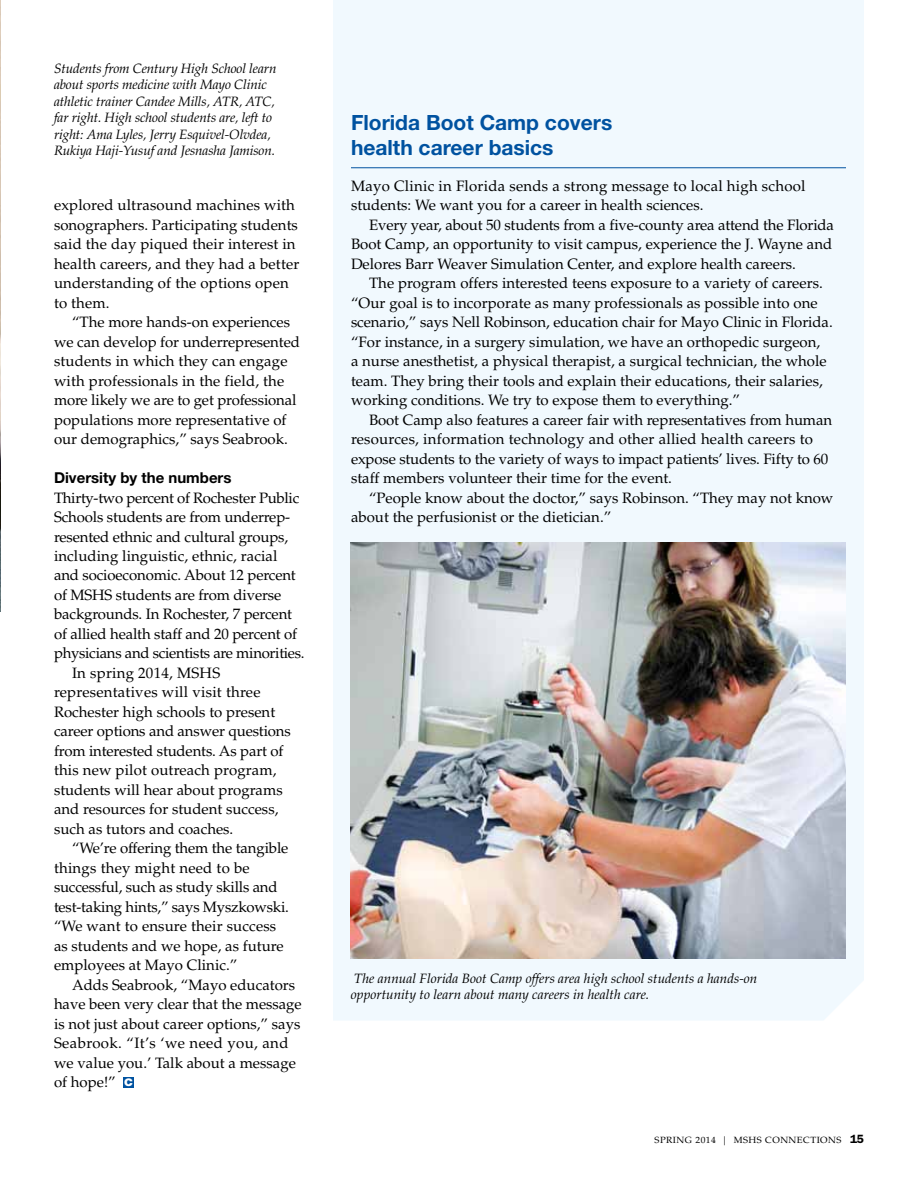
<style>
.page{position:relative;width:918px;height:1188px;background:#fff}
.page>*{position:absolute;margin:0;border:0;box-sizing:border-box;transform-origin:0 0}
.t1{font:700 21px/25.2px "Helvetica Neue LT Std";color:#0052a0}
.t2{font:15px/19.5px "Palatino LT Std";color:#000}
.t3{font:15px "Palatino LT Std";letter-spacing:-.02em;color:#000}
.t4{font:15px "Palatino LT Std";letter-spacing:.025em;color:#000}
.t5{font:700 15px "Helvetica Neue LT Std";color:#000}
.t6{font:italic 13.5px/16.5px "Palatino LT Std";letter-spacing:-.01em;color:#000}
.t7{font:9px "Palatino LT Std";letter-spacing:.05em;color:#000;scale:1.05 1}
.s1{font-family:"Helvetica Neue LT Std";font-weight:900;font-size:10.5px;color:#fff}
.s2{font-family:"ITC Franklin Gothic Std";font-weight:600;font-size:12px}
</style>
<div class="page">
<img style="left:0;top:0;width:1px;height:612px">
<div style="left:123px;top:1077px;width:11px;height:11px;background:#0052a0"></div>
<div style="left:333px;top:0;width:531px;height:1020px;background:#f1f9fe"></div>
<hr style="left:351px;top:167px;width:495px;height:1px;background:#0052a0">
<img style="left:351px;top:543px;width:495px;height:415px">
<p class="t6" style="left:54px;top:60px;width:224px">Students from Century High School learn about sports medicine with Mayo Clinic athletic trainer Candee Mills, ATR, ATC, far right. High school students are, left to right: Ama Lyles, Jerry Esquivel-Olvdea, Rukiya Haji-Yusuf and Jesnasha Jamison.</p>
<p class="t2" style="left:54px;top:195px;width:247px">explored ultrasound machines with sonographers. Participating students said the day piqued their interest in health careers, and they had a better understanding of the options open to them.</p>
<p class="t2" style="left:54px;top:312px;width:247px;text-indent:18px">“The more hands-on experiences we can develop for underrepresented students in which they can engage with professionals in the field, the more likely we are to get professional populations more representative of our demographics,” says Seabrook.</p>
<p class="t5" style="left:54px;top:468px;width:179px">Diversity by the numbers</p>
<p class="t3" style="left:54px;top:489px;width:247px">Thirty-two percent of Rochester Public</p>
<p class="t2" style="left:54px;top:507px;width:238px">Schools students are from underrep-</p>
<p class="t2" style="left:54px;top:527px;width:236px">resented ethnic and cultural groups,</p>
<p class="t2" style="left:54px;top:546px;width:225px">including linguistic, ethnic, racial</p>
<p class="t2" style="left:54px;top:566px;width:243px">and socioeconomic. About 12 percent</p>
<p class="t2" style="left:54px;top:585px;width:229px">of MSHS students are from diverse</p>
<p class="t2" style="left:54px;top:605px;width:240px">backgrounds. In Rochester, 7 percent</p>
<p class="t2" style="left:54px;top:624px;width:245px">of allied health staff and 20 percent of</p>
<p class="t3" style="left:54px;top:645px;width:252px">physicians and scientists are minorities.</p>
<p class="t2" style="left:72px;top:663px;width:150px">In spring 2014, MSHS</p>
<p class="t2" style="left:54px;top:683px;width:208px">representatives will visit three</p>
<p class="t2" style="left:54px;top:702px;width:223px">Rochester high schools to present</p>
<p class="t2" style="left:54px;top:722px;width:238px">career options and answer questions</p>
<p class="t2" style="left:54px;top:741px;width:231px">from interested students. As part of</p>
<p class="t2" style="left:54px;top:761px;width:224px">this new pilot outreach program,</p>
<p class="t2" style="left:54px;top:780px;width:230px">students will hear about programs</p>
<p class="t2" style="left:54px;top:800px;width:226px">and resources for student success,</p>
<p class="t2" style="left:54px;top:819px;width:181px">such as tutors and coaches.</p>
<p class="t2" style="left:72px;top:839px;width:218px">“We’re offering them the tangible</p>
<p class="t2" style="left:54px;top:858px;width:197px">things they might need to be</p>
<p class="t2" style="left:54px;top:878px;width:225px">successful, such as study skills and</p>
<p class="t2" style="left:54px;top:897px;width:236px">test-taking hints,” says Myszkowski.</p>
<p class="t2" style="left:54px;top:917px;width:224px">“We want to ensure their success</p>
<p class="t2" style="left:54px;top:936px;width:231px">as students and we hope, as future</p>
<p class="t2" style="left:54px;top:956px;width:185px">employees at Mayo Clinic.”</p>
<p class="t2" style="left:72px;top:975px;width:225px">Adds Seabrook, “Mayo educators</p>
<p class="t2" style="left:54px;top:995px;width:249px">have been very clear that the message</p>
<p class="t2" style="left:54px;top:1014px;width:248px">is not just about career options,” says</p>
<p class="t4" style="left:54px;top:1035px;width:236px">Seabrook. “It’s ‘we need you, and</p>
<p class="t2" style="left:54px;top:1053px;width:243px">we value you.’ Talk about a message</p>
<p class="t2" style="left:54px;top:1073px;width:80px">of hope!” <span class="s1">C</span></p>
<h1 class="t1" style="left:351px;top:110px;width:263px">Florida Boot Camp covers health career basics</h1>
<p class="t2" style="left:351px;top:176px;width:456px">Mayo Clinic in Florida sends a strong message to local high school students: We want you for a career in health sciences.</p>
<p class="t2" style="left:351px;top:215px;width:485px;text-indent:18px">Every year, about 50 students from a five-county area attend the Florida<br>Boot Camp, an opportunity to visit campus, experience the J. Wayne and<br>Delores Barr Weaver Simulation Center, and explore health careers.</p>
<p class="t2" style="left:351px;top:273px;width:483px;text-indent:18px">The program offers interested teens exposure to a variety of careers. “Our goal is to incorporate as many professionals as possible into one scenario,” says Nell Robinson, education chair for Mayo Clinic in Florida. “For instance, in a surgery simulation, we have an orthopedic surgeon,<br>a nurse anesthetist, a physical therapist, a surgical technician, the whole team. They bring their tools and explain their educations, their salaries, working conditions. We try to expose them to everything.”</p>
<p class="t2" style="left:351px;top:410px;width:483px;text-indent:18px">Boot Camp also features a career fair with representatives from human resources, information technology and other allied health careers to expose students to the variety of ways to impact patients’ lives. Fifty to 60 staff members volunteer their time for the event.</p>
<p class="t2" style="left:351px;top:488px;width:484px;text-indent:18px">“People know about the doctor,” says Robinson. “They may not know about the perfusionist or the dietician.”</p>
<p class="t6" style="left:351px;top:970px;width:408px">The annual Florida Boot Camp offers area high school students a hands-on opportunity to learn about many careers in health care.</p>
<p class="t7" style="left:655px;top:1135px;width:201px">Spring 2014 | MSHS CONNECTIONS <span class="s2">15</span></p>
</div>
